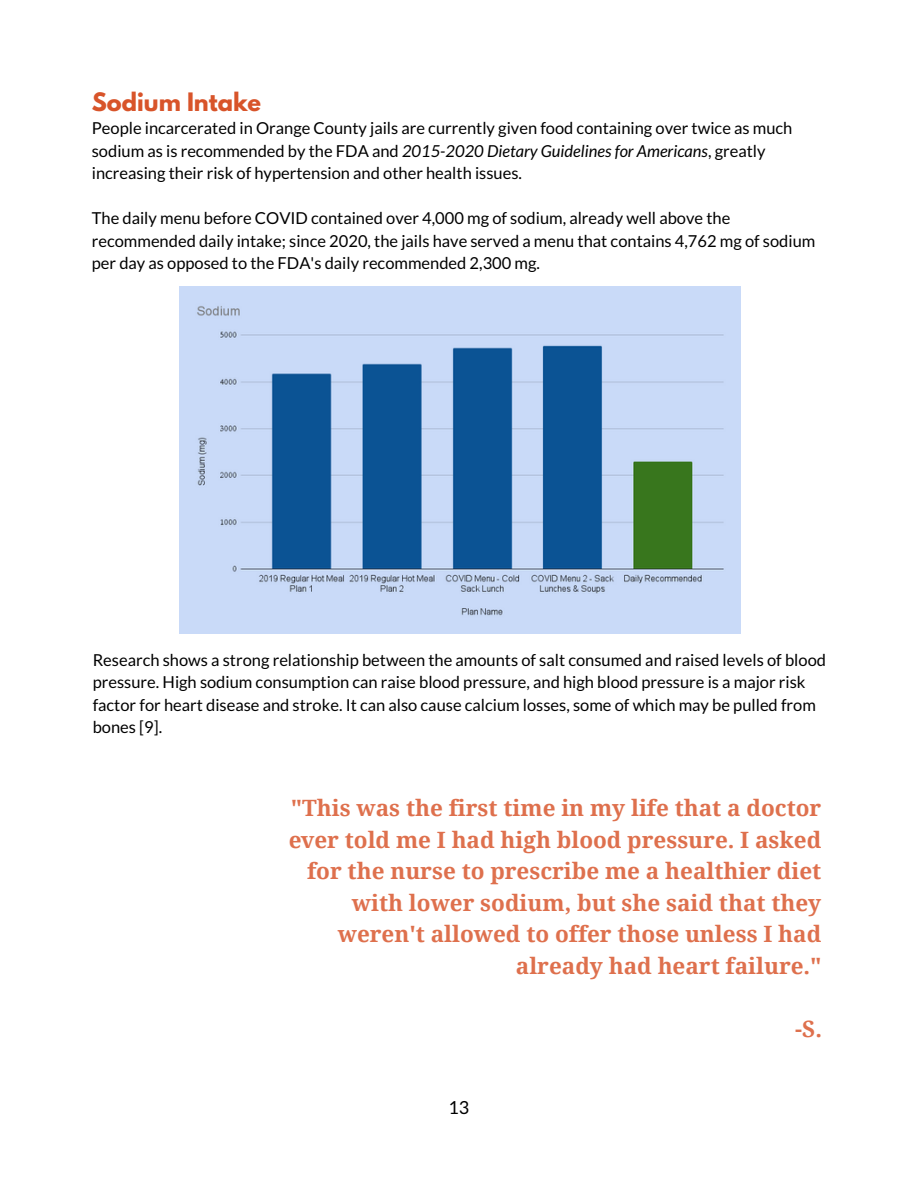
<style>
.page{position:relative;width:918px;height:1188px;background:#fff}
.page>*{position:absolute;margin:0;border:0;box-sizing:border-box;transform-origin:0 0}
.t1{font:700 22.5px/31.5px "Noto Serif";color:#d8542a;text-align:right}
.t2{font:700 22.5px "League Spartan";color:#d8542a}
.t3{font:18px "Lato";color:#000}
.t4{font:16.5px/22.5px "Lato";color:#000}
.s1{font-style:italic}
</style>
<div class="page">
<img style="left:179px;top:286px;width:562px;height:348px">
<h1 class="t2" style="left:92px;top:91px;width:171px">Sodium Intake</h1>
<p class="t4" style="left:92px;top:116px;width:702px">People incarcerated in Orange County jails are currently given food containing over twice as much sodium as is recommended by the FDA and <span class="s1">2015-2020 Dietary Guidelines for Americans</span>, greatly increasing their risk of hypertension and other health issues.</p>
<p class="t4" style="left:92px;top:206px;width:725px">The daily menu before COVID contained over 4,000 mg of sodium, already well above the recommended daily intake; since 2020, the jails have served a menu that contains 4,762 mg of sodium per day as opposed to the FDA's daily recommended 2,300 mg.</p>
<p class="t4" style="left:93px;top:648px;width:735px">Research shows a strong relationship between the amounts of salt consumed and raised levels of blood pressure. High sodium consumption can raise blood pressure, and high blood pressure is a major risk factor for heart disease and stroke. It can also cause calcium losses, some of which may be pulled from bones [9].</p>
<p class="t1" style="left:288px;top:792px;width:535px">"This was the first time in my life that a doctor ever told me I had high blood pressure. I asked for the nurse to prescribe me a healthier diet with lower sodium, but she said that they weren't allowed to offer those unless I had already had heart failure."</p>
<p class="t3" style="left:449px;top:1096px;width:22px">13</p>
<h1 class="t1" style="left:795px;top:1013px;width:28px">-S.</h1>
</div>
